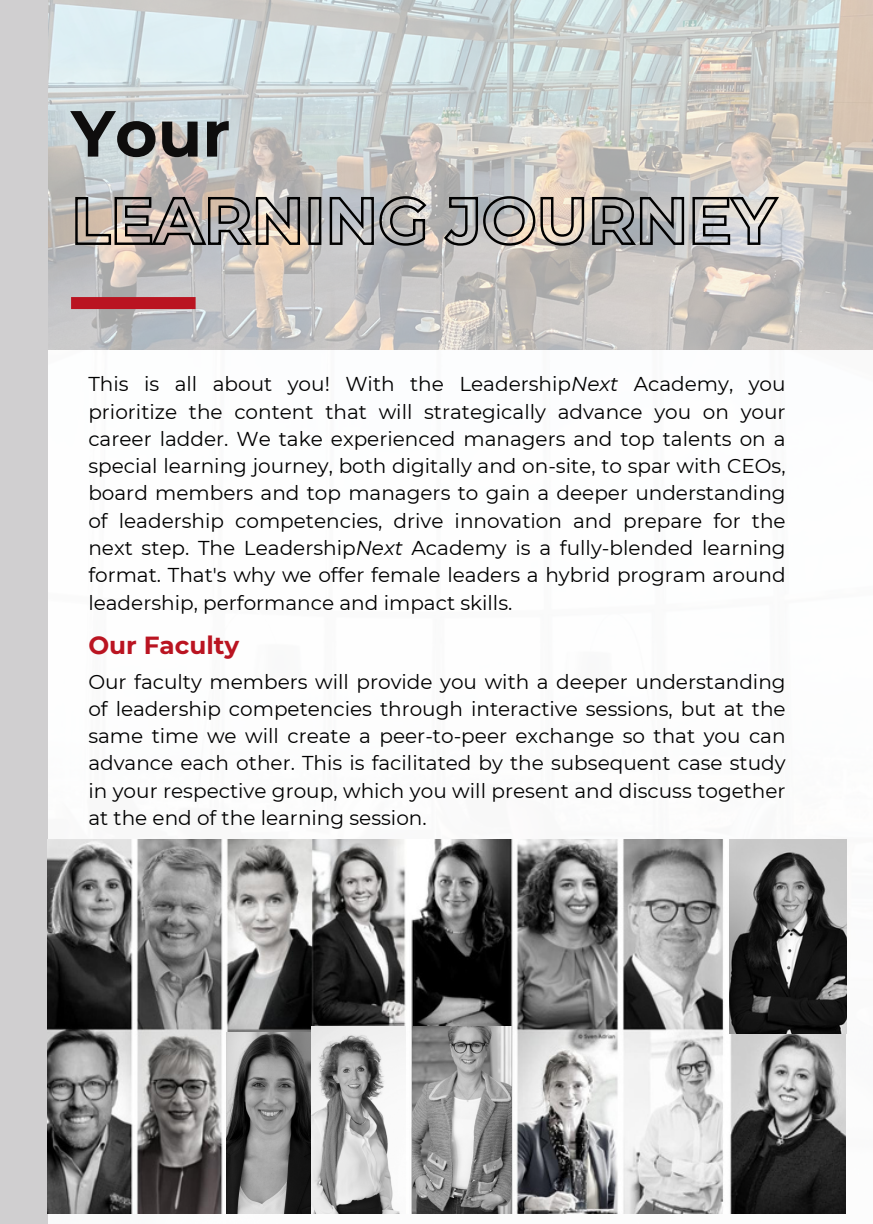
<style>
.page{position:relative;width:873px;height:1224px;background:#fff}
.page>*{position:absolute;margin:0;border:0;box-sizing:border-box;transform-origin:0 0}
.t1{font:700 65px "Montserrat";color:#0e0d0d}
.t2{font:700 24.8px "Montserrat";color:#ba1421}
.t3{font:20px/27.2px "Montserrat";color:#000;text-align:justify}
.s1{font-style:italic}
</style>
<div class="page">
<img style="left:47px;top:0;width:826px;height:350px">
<div style="left:0;top:0;width:47px;height:1224px;background:#d0cfd0"></div>
<div style="left:71px;top:297px;width:125px;height:12px;background:#ba1421"></div>
<img style="left:47px;top:840px;width:798px;height:373px">
<img style="left:226px;top:1032px;width:85px;height:182px">
<img style="left:311px;top:1026px;width:95px;height:188px">
<img style="left:729px;top:840px;width:117px;height:193px">
<svg style="left:74px;top:195px;width:707px;height:52px"></svg>
<img style="left:413px;top:1026px;width:99px;height:188px">
<p class="t1" style="left:71px;top:94px;width:161px">Your</p>
<p class="t3" style="left:88px;top:371px;width:699px">This is all about you! With the Leadership<span class="s1">Next</span> Academy, you prioritize the content that will strategically advance you on your career ladder. We take experienced managers and top talents on a special learning journey, both digitally and on-site, to spar with CEOs, board members and top managers to gain a deeper understanding of leadership competencies, drive innovation and prepare for the next step. The Leadership<span class="s1">Next</span> Academy is a fully-blended learning format. That's why we offer female leaders a hybrid program around leadership, performance and impact skills.</p>
<p class="t2" style="left:88px;top:630px;width:153px">Our Faculty</p>
<p class="t3" style="left:88px;top:668px;width:699px">Our faculty members will provide you with a deeper understanding of leadership competencies through interactive sessions, but at the same time we will create a peer-to-peer exchange so that you can advance each other. This is facilitated by the subsequent case study in your respective group, which you will present and discuss together at the end of the learning session.</p>
</div>
